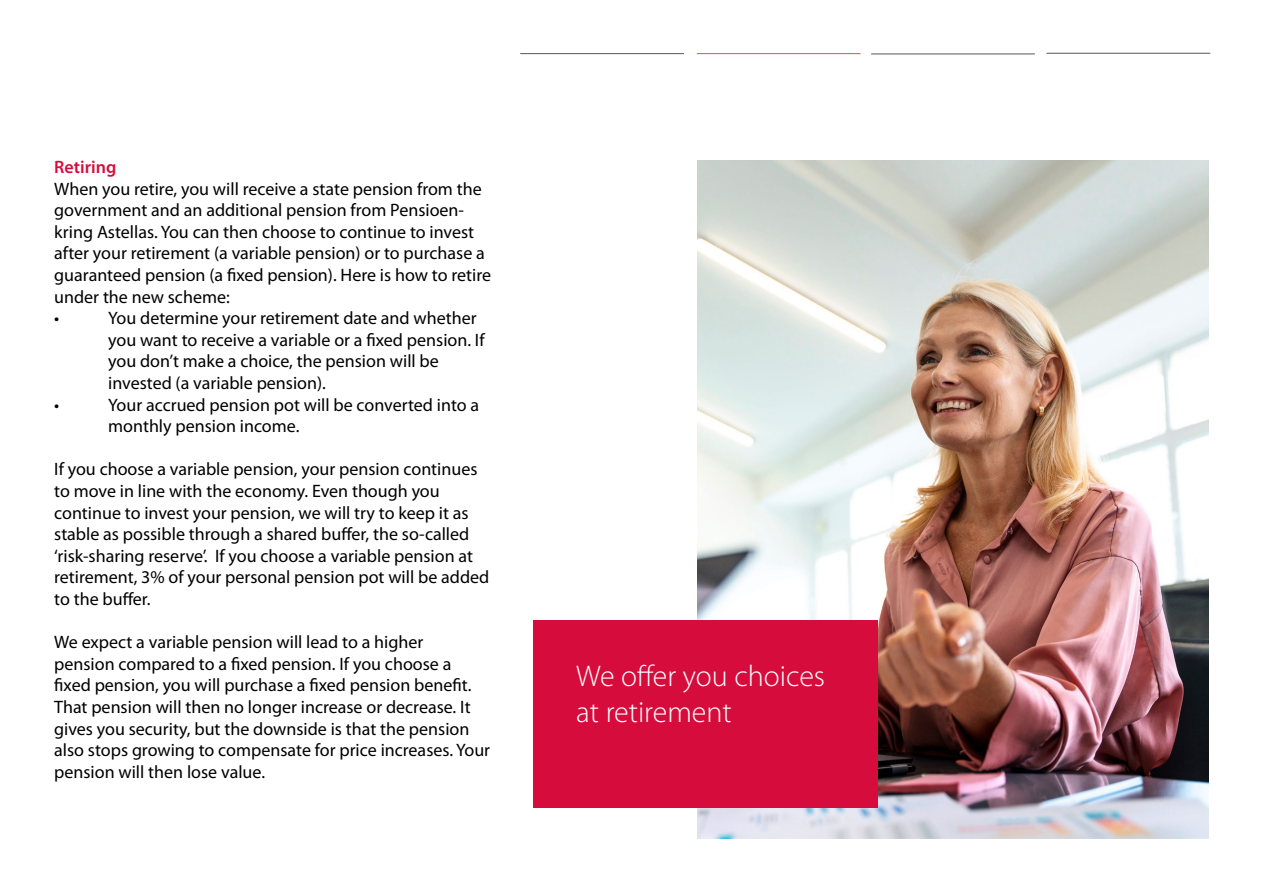
<style>
.page{position:relative;width:1263px;height:893px;background:#fff}
.page>*{position:absolute;margin:0;border:0;box-sizing:border-box;transform-origin:0 0}
.t1{font:300 30px/36px "Myriad Pro";color:#fff}
.t2{font:18px/21.6px "Myriad Pro";color:#000}
.t3{font:600 18px "Myriad Pro";color:#d60d3c}
</style>
<div class="page">
<img style="left:697px;top:160px;width:511px;height:678px">
<div style="left:534px;top:621px;width:344px;height:187px;background:#d60d3c"></div>
<hr style="left:871px;top:54px;width:164px;height:1px;background:#575756">
<hr style="left:1046px;top:53px;width:164px;height:1px;background:#575756">
<hr style="left:520px;top:53px;width:164px;height:1px;background:#575756">
<hr style="left:697px;top:53px;width:163px;height:1px;background:#de5059">
<p class="t3" style="left:54px;top:155px;width:64px">Retiring</p>
<p class="t2" style="left:54px;top:177px;width:438px">When you retire, you will receive a state pension from the government and an additional pension from Pensioen&shy;kring Astellas. You can then choose to continue to invest after your retirement (a variable pension) or to purchase a guaranteed pension (a fixed pension). Here is how to retire under the new scheme:<br>•</p>
<p class="t2" style="left:108px;top:307px;width:378px">You determine your retirement date and whether you want to receive a variable or a fixed pension. If you don’t make a choice, the pension will be invested (a variable pension).</p>
<p class="t2" style="left:54px;top:393px;width:7px">•</p>
<p class="t2" style="left:108px;top:393px;width:372px">Your accrued pension pot will be converted into a monthly pension income.</p>
<p class="t2" style="left:54px;top:458px;width:437px">If you choose a variable pension, your pension continues to move in line with the economy. Even though you continue to invest your pension, we will try to keep it as stable as possible through a shared buffer, the so-called ‘risk-sharing reserve’. If you choose a variable pension at retirement, 3% of your personal pension pot will be added to the buffer.</p>
<p class="t2" style="left:54px;top:631px;width:437px">We expect a variable pension will lead to a higher<br>pension compared to a fixed pension. If you choose a fixed pension, you will purchase a fixed pension benefit.<br>That pension will then no longer increase or decrease. It gives you security, but the downside is that the pension also stops growing to compensate for price increases. Your pension will then lose value.</p>
<h1 class="t1" style="left:576px;top:658px;width:250px">We offer you choices at retirement</h1>
</div>
